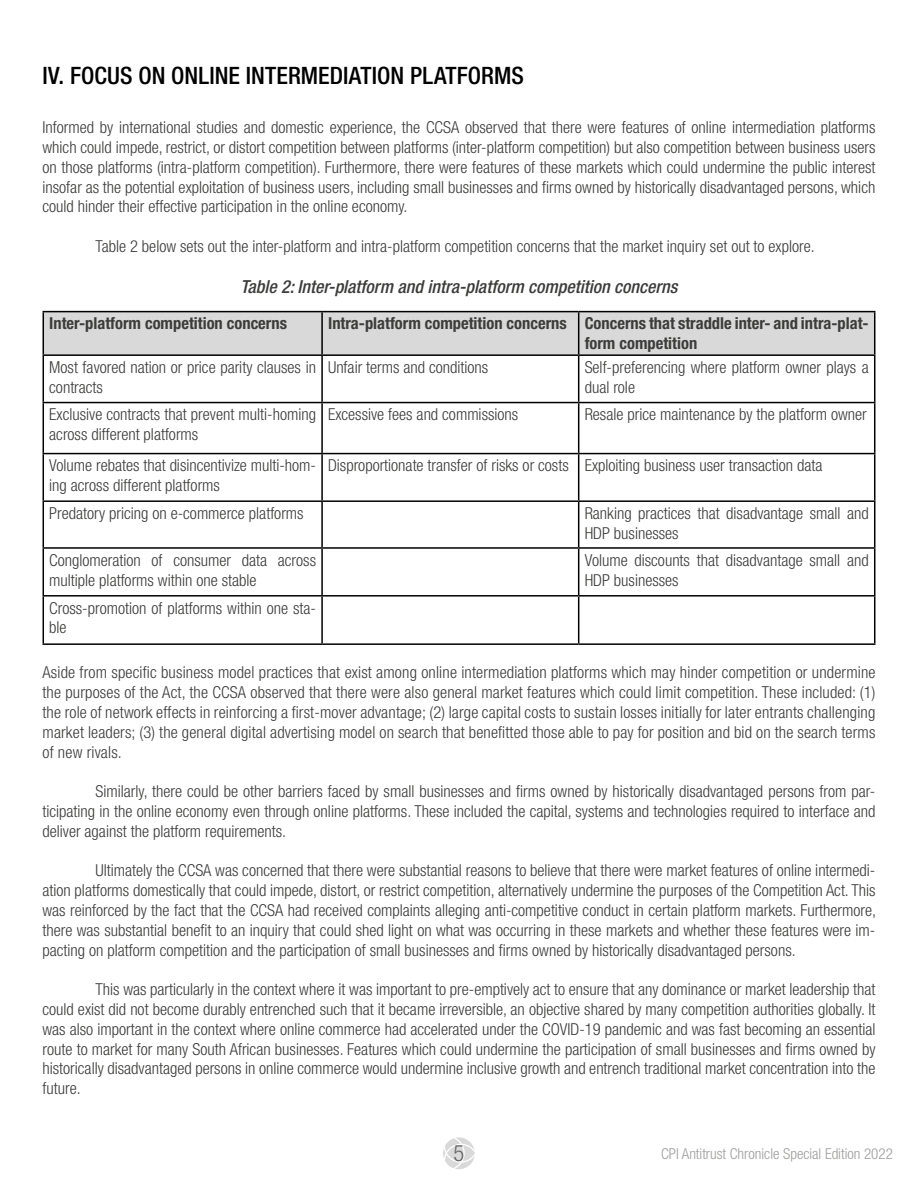
<style>
.page{position:relative;width:918px;height:1188px;background:#fff}
.page>*{position:absolute;margin:0;border:0;box-sizing:border-box;transform-origin:0 0}
.t1{font:500 condensed 24px "Helvetica Neue LT Std";color:#000}
.t2{font:300 condensed 22.5px "Helvetica Neue LT Std";color:#646363}
.t3{font:italic 500 condensed 18px "Helvetica Neue LT Std";color:#3c3c3b}
.t4{font:300 condensed 16.5px/19.8px "Helvetica Neue LT Std";color:#3c3c3b}
.t5{font:700 condensed 16.5px/19.8px "Helvetica Neue LT Std";color:#3c3c3b}
.t6{font:300 condensed 15px "Helvetica Neue LT Std";color:#9d9d9c}
</style>
<div class="page">
<svg style="left:443px;top:1137px;width:32px;height:32px"></svg>
<div style="left:44px;top:312px;width:830px;height:42px;background:#d9d9d9"></div>
<hr style="left:43px;top:311px;width:279px;height:1px;background:#000">
<hr style="left:43px;top:312px;width:1px;height:42px;background:#000">
<hr style="left:322px;top:311px;width:257px;height:1px;background:#000">
<hr style="left:321px;top:312px;width:2px;height:42px;background:#000">
<hr style="left:579px;top:311px;width:296px;height:1px;background:#000">
<hr style="left:578px;top:312px;width:1px;height:42px;background:#000">
<hr style="left:874px;top:312px;width:1px;height:42px;background:#000">
<hr style="left:43px;top:354px;width:279px;height:2px;background:#000">
<hr style="left:43px;top:356px;width:1px;height:46px;background:#000">
<hr style="left:322px;top:354px;width:257px;height:2px;background:#000">
<hr style="left:321px;top:356px;width:2px;height:46px;background:#000">
<hr style="left:579px;top:354px;width:296px;height:2px;background:#000">
<hr style="left:578px;top:356px;width:1px;height:46px;background:#000">
<hr style="left:874px;top:356px;width:1px;height:46px;background:#000">
<hr style="left:43px;top:402px;width:279px;height:1px;background:#000">
<hr style="left:43px;top:403px;width:1px;height:50px;background:#000">
<hr style="left:322px;top:402px;width:257px;height:1px;background:#000">
<hr style="left:321px;top:403px;width:2px;height:50px;background:#000">
<hr style="left:579px;top:402px;width:296px;height:1px;background:#000">
<hr style="left:578px;top:403px;width:1px;height:50px;background:#000">
<hr style="left:874px;top:403px;width:1px;height:50px;background:#000">
<hr style="left:43px;top:453px;width:279px;height:1px;background:#000">
<hr style="left:43px;top:454px;width:1px;height:46px;background:#000">
<hr style="left:322px;top:453px;width:257px;height:1px;background:#000">
<hr style="left:321px;top:454px;width:2px;height:46px;background:#000">
<hr style="left:579px;top:453px;width:296px;height:1px;background:#000">
<hr style="left:578px;top:454px;width:1px;height:46px;background:#000">
<hr style="left:874px;top:454px;width:1px;height:46px;background:#000">
<hr style="left:43px;top:500px;width:279px;height:2px;background:#000">
<hr style="left:43px;top:502px;width:1px;height:45px;background:#000">
<hr style="left:322px;top:500px;width:257px;height:2px;background:#000">
<hr style="left:321px;top:502px;width:2px;height:45px;background:#000">
<hr style="left:579px;top:500px;width:296px;height:2px;background:#000">
<hr style="left:578px;top:502px;width:1px;height:45px;background:#000">
<hr style="left:874px;top:502px;width:1px;height:45px;background:#000">
<hr style="left:43px;top:547px;width:279px;height:2px;background:#000">
<hr style="left:43px;top:549px;width:1px;height:46px;background:#000">
<hr style="left:322px;top:547px;width:257px;height:2px;background:#000">
<hr style="left:321px;top:549px;width:2px;height:46px;background:#000">
<hr style="left:579px;top:547px;width:296px;height:2px;background:#000">
<hr style="left:578px;top:549px;width:1px;height:46px;background:#000">
<hr style="left:874px;top:549px;width:1px;height:46px;background:#000">
<hr style="left:43px;top:595px;width:279px;height:2px;background:#000">
<hr style="left:43px;top:597px;width:1px;height:46px;background:#000">
<hr style="left:322px;top:595px;width:257px;height:2px;background:#000">
<hr style="left:321px;top:597px;width:2px;height:46px;background:#000">
<hr style="left:579px;top:595px;width:296px;height:2px;background:#000">
<hr style="left:578px;top:597px;width:1px;height:46px;background:#000">
<hr style="left:874px;top:597px;width:1px;height:46px;background:#000">
<hr style="left:43px;top:643px;width:279px;height:2px;background:#000">
<hr style="left:322px;top:643px;width:257px;height:2px;background:#000">
<hr style="left:579px;top:643px;width:296px;height:2px;background:#000">
<h1 class="t1" style="left:43px;top:61px;width:483px">IV. FOCUS ON ONLINE INTERMEDIATION PLATFORMS</h1>
<p class="t4" style="left:43px;top:117px;width:834px;text-align:justify">Informed by international studies and domestic experience, the CCSA observed that there were features of online intermediation platforms which could impede, restrict, or distort competition between platforms (inter-platform competition) but also competition between business users on those platforms (intra-platform competition). Furthermore, there were features of these markets which could undermine the public interest insofar as the potential exploitation of business users, including small businesses and firms owned by historically disadvantaged persons, which could hinder their effective participation in the online economy.</p>
<p class="t4" style="left:96px;top:236px;width:721px">Table 2 below sets out the inter-platform and intra-platform competition concerns that the market inquiry set out to explore.</p>
<p class="t3" style="left:240px;top:276px;width:439px">Table 2: Inter-platform and intra-platform competition concerns</p>
<p class="t5" style="left:49px;top:313px;width:239px">Inter-platform competition concerns</p>
<p class="t5" style="left:585px;top:313px;width:286px;text-indent:-257px">Intra-platform competition concerns Concerns that straddle inter- and intra-plat&shy;form competition</p>
<p class="t4" style="left:49px;top:357px;width:268px">Most favored nation or price parity clauses in contracts</p>
<p class="t4" style="left:328px;top:357px;width:162px">Unfair terms and conditions</p>
<p class="t4" style="left:585px;top:357px;width:286px">Self-preferencing where platform owner plays a dual role</p>
<p class="t4" style="left:49px;top:404px;width:268px">Exclusive contracts that prevent multi-homing across different platforms</p>
<p class="t4" style="left:328px;top:404px;width:192px">Excessive fees and commissions</p>
<p class="t4" style="left:585px;top:404px;width:284px">Resale price maintenance by the platform owner</p>
<p class="t4" style="left:49px;top:455px;width:268px">Volume rebates that disincentivize multi-hom&shy;ing across different platforms</p>
<p class="t4" style="left:328px;top:455px;width:496px">Disproportionate transfer of risks or costs Exploiting business user transaction data</p>
<p class="t4" style="left:49px;top:503px;width:256px">Predatory pricing on e-commerce platforms</p>
<p class="t4" style="left:585px;top:503px;width:286px">Ranking practices that disadvantage small and<br>HDP businesses</p>
<p class="t4" style="left:49px;top:550px;width:268px">Conglomeration of consumer data across multiple platforms within one stable</p>
<p class="t4" style="left:585px;top:550px;width:286px">Volume discounts that disadvantage small and<br>HDP businesses</p>
<p class="t4" style="left:49px;top:598px;width:268px">Cross-promotion of platforms within one sta&shy;ble</p>
<p class="t4" style="left:43px;top:663px;width:835px;text-align:justify">Aside from specific business model practices that exist among online intermediation platforms which may hinder competition or undermine the purposes of the Act, the CCSA observed that there were also general market features which could limit competition. These included: (1) the role of network effects in reinforcing a first-mover advantage; (2) large capital costs to sustain losses initially for later entrants challenging market leaders; (3) the general digital advertising model on search that benefitted those able to pay for position and bid on the search terms of new rivals.</p>
<p class="t4" style="left:43px;top:781px;width:834px;text-align:justify;text-indent:53px">Similarly, there could be other barriers faced by small businesses and firms owned by historically disadvantaged persons from par&shy;ticipating in the online economy even through online platforms. These included the capital, systems and technologies required to interface and deliver against the platform requirements.</p>
<p class="t4" style="left:43px;top:861px;width:835px;text-align:justify;text-indent:53px">Ultimately the CCSA was concerned that there were substantial reasons to believe that there were market features of online intermedi&shy;ation platforms domestically that could impede, distort, or restrict competition, alternatively undermine the purposes of the Competition Act. This was reinforced by the fact that the CCSA had received complaints alleging anti-competitive conduct in certain platform markets. Furthermore, there was substantial benefit to an inquiry that could shed light on what was occurring in these markets and whether these features were im&shy;pacting on platform competition and the participation of small businesses and firms owned by historically disadvantaged persons.</p>
<p class="t4" style="left:43px;top:979px;width:835px;text-align:justify;text-indent:53px">This was particularly in the context where it was important to pre-emptively act to ensure that any dominance or market leadership that could exist did not become durably entrenched such that it became irreversible, an objective shared by many competition authorities globally. It was also important in the context where online commerce had accelerated under the COVID-19 pandemic and was fast becoming an essential route to market for many South African businesses. Features which could undermine the participation of small businesses and firms owned by historically disadvantaged persons in online commerce would undermine inclusive growth and entrench traditional market concentration into the future.</p>
<h2 class="t2" style="left:454px;top:1141px;width:12px">5</h2>
<p class="t6" style="left:661px;top:1145px;width:233px">CPI Antitrust Chronicle Special Edition 2022</p>
</div>
